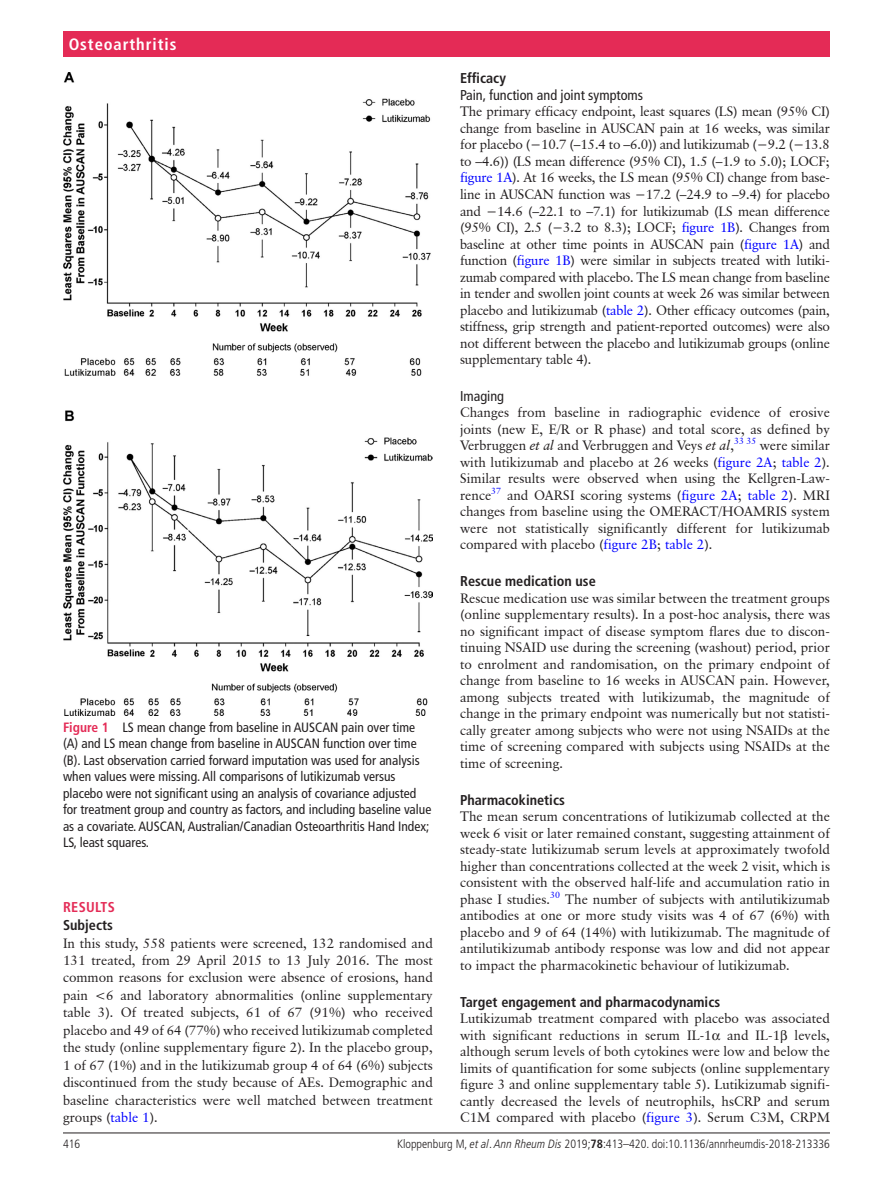
<style>
.page{position:relative;width:893px;height:1191px;background:#fff}
.page>*{position:absolute;margin:0;border:0;box-sizing:border-box;transform-origin:0 0}
.t1{font:700 condensed 16.5px "Frutiger LT Pro";letter-spacing:.055em;color:#fff}
.t2{font:700 condensed 14.25px "Frutiger LT Pro";color:#231f20}
.t3{font:condensed 14.25px "Frutiger LT Pro";color:#231f20}
.t4{font:700 condensed 14.25px "Frutiger LT Pro";color:#e42b56}
.t5{font:13.5px/16.5px "Classical Garamond BT";color:#231f20;text-align:justify}
.t6{font:condensed 13.5px/16.5px "Frutiger LT Pro";color:#231f20}
.t7{font:300 condensed 12px "Frutiger LT Pro";color:#231f20}
.s1{font-weight:700;color:#e42b56}
.s2{color:#00f}
.s3{font-style:italic}
.s4{font-weight:700}
</style>
<div class="page">
<hr style="left:63px;top:1132px;width:767px;height:1px;background:#231f20">
<div style="left:63px;top:31px;width:767px;height:25px;background:#e42b56"></div>
<img style="left:63px;top:72px;width:370px;height:643px">
<p class="t1" style="left:69px;top:34px;width:109px">Osteoarthritis</p>
<p class="t6" style="left:63px;top:719px;width:370px"><span class="s1">Figure 1</span> LS mean change from baseline in AUSCAN pain over time (A) and LS mean change from baseline in AUSCAN function over time (B). Last observation carried forward imputation was used for analysis when values were missing. All comparisons of lutikizumab versus placebo were not significant using an analysis of covariance adjusted for treatment group and country as factors, and including baseline value as a covariate. AUSCAN, Australian/Canadian Osteoarthritis Hand Index; LS, least squares.</p>
<p class="t4" style="left:63px;top:898px;width:53px">Results</p>
<p class="t2" style="left:63px;top:916px;width:51px">Subjects</p>
<p class="t5" style="left:63px;top:934px;width:371px;line-height:17.4px">In this study, 558 patients were screened, 132 randomised and 131 treated, from 29 April 2015 to 13 July 2016. The most common reasons for exclusion were absence of erosions, hand pain &lt;6 and laboratory abnormalities (online supplementary table 3). Of treated subjects, 61 of 67 (91%) who received placebo and 49 of 64 (77%) who received lutikizumab completed the study (online supplementary figure 2). In the placebo group, 1 of 67 (1%) and in the lutikizumab group 4 of 64 (6%) subjects discontinued from the study because of AEs. Demographic and baseline characteristics were well matched between treatment groups (<span class="s2">table 1</span>).</p>
<p class="t2" style="left:460px;top:69px;width:47px">Efficacy</p>
<p class="t3" style="left:460px;top:87px;width:185px">Pain, function and joint symptoms</p>
<p class="t5" style="left:460px;top:103px;width:371px">The primary efficacy endpoint, least squares (LS) mean (95% CI) change from baseline in AUSCAN pain at 16 weeks, was similar for placebo (−10.7 (–15.4 to –6.0)) and lutikizumab (−9.2 (−13.8 to –4.6)) (LS mean difference (95% CI), 1.5 (–1.9 to 5.0); LOCF; <span class="s2">figure 1A</span>). At 16 weeks, the LS mean (95% CI) change from base&shy;line in AUSCAN function was −17.2 (–24.9 to –9.4) for placebo and −14.6 (–22.1 to –7.1) for lutikizumab (LS mean difference (95% CI), 2.5 (−3.2 to 8.3); LOCF; <span class="s2">figure 1B</span>). Changes from baseline at other time points in AUSCAN pain (<span class="s2">figure 1A</span>) and function (<span class="s2">figure 1B</span>) were similar in subjects treated with lutiki&shy;zumab compared with placebo. The LS mean change from baseline in tender and swollen joint counts at week 26 was similar between placebo and lutikizumab (<span class="s2">table 2</span>). Other efficacy outcomes (pain, stiffness, grip strength and patient-reported outcomes) were also not different between the placebo and lutikizumab groups (online supplementary table 4).</p>
<p class="t3" style="left:460px;top:388px;width:46px">Imaging</p>
<p class="t5" style="left:460px;top:404px;width:371px">Changes from baseline in radiographic evidence of erosive joints (new E, E/R or R phase) and total score, as defined by Verbruggen <span class="s3">et al</span> and Verbruggen and Veys <span class="s3">et al</span>,<sup>33</sup> <sup>35</sup> were similar with lutikizumab and placebo at 26 weeks (<span class="s2">figure 2A</span>; <span class="s2">table 2</span>).<br>Similar results were observed when using the Kellgren-Law&shy;rence<sup>37</sup> and OARSI scoring systems (<span class="s2">figure 2A</span>; <span class="s2">table 2</span>). MRI changes from baseline using the OMERACT/HOAMRIS system were not statistically significantly different for lutikizumab compared with placebo (<span class="s2">figure 2B</span>; <span class="s2">table 2</span>).</p>
<p class="t2" style="left:460px;top:573px;width:137px">Rescue medication use</p>
<p class="t5" style="left:460px;top:589px;width:371px">Rescue medication use was similar between the treatment groups (online supplementary results). In a post-hoc analysis, there was no significant impact of disease symptom flares due to discon&shy;tinuing NSAID use during the screening (washout) period, prior to enrolment and randomisation, on the primary endpoint of change from baseline to 16 weeks in AUSCAN pain. However, among subjects treated with lutikizumab, the magnitude of change in the primary endpoint was numerically but not statisti&shy;cally greater among subjects who were not using NSAIDs at the time of screening compared with subjects using NSAIDs at the time of screening.</p>
<p class="t2" style="left:460px;top:791px;width:106px">Pharmacokinetics</p>
<p class="t5" style="left:460px;top:808px;width:371px">The mean serum concentrations of lutikizumab collected at the week 6 visit or later remained constant, suggesting attainment of steady-state lutikizumab serum levels at approximately twofold higher than concentrations collected at the week 2 visit, which is consistent with the observed half-life and accumulation ratio in phase I studies.<sup>30</sup> The number of subjects with antilutikizumab antibodies at one or more study visits was 4 of 67 (6%) with placebo and 9 of 64 (14%) with lutikizumab. The magnitude of antilutikizumab antibody response was low and did not appear to impact the pharmacokinetic behaviour of lutikizumab.</p>
<p class="t2" style="left:460px;top:993px;width:262px">Target engagement and pharmacodynamics</p>
<p class="t5" style="left:460px;top:1010px;width:371px">Lutikizumab treatment compared with placebo was associated with significant reductions in serum IL-1 and IL-1 levels, although serum levels of both cytokines were low and below the limits of quantification for some subjects (online supplementary figure 3 and online supplementary table 5). Lutikizumab signifi&shy;cantly decreased the levels of neutrophils, hsCRP and serum C1M compared with placebo (<span class="s2">figure 3</span>). Serum C3M, CRPM</p>
<p class="t7" style="left:63px;top:1136px;width:19px">416</p>
<p class="t7" style="left:397px;top:1136px;width:434px">Kloppenburg M, <span class="s3">et al</span>. <span class="s3">Ann Rheum Dis</span> 2019;<span class="s4">78</span>:413–420. doi:10.1136/annrheumdis-2018-213336</p>
</div>
